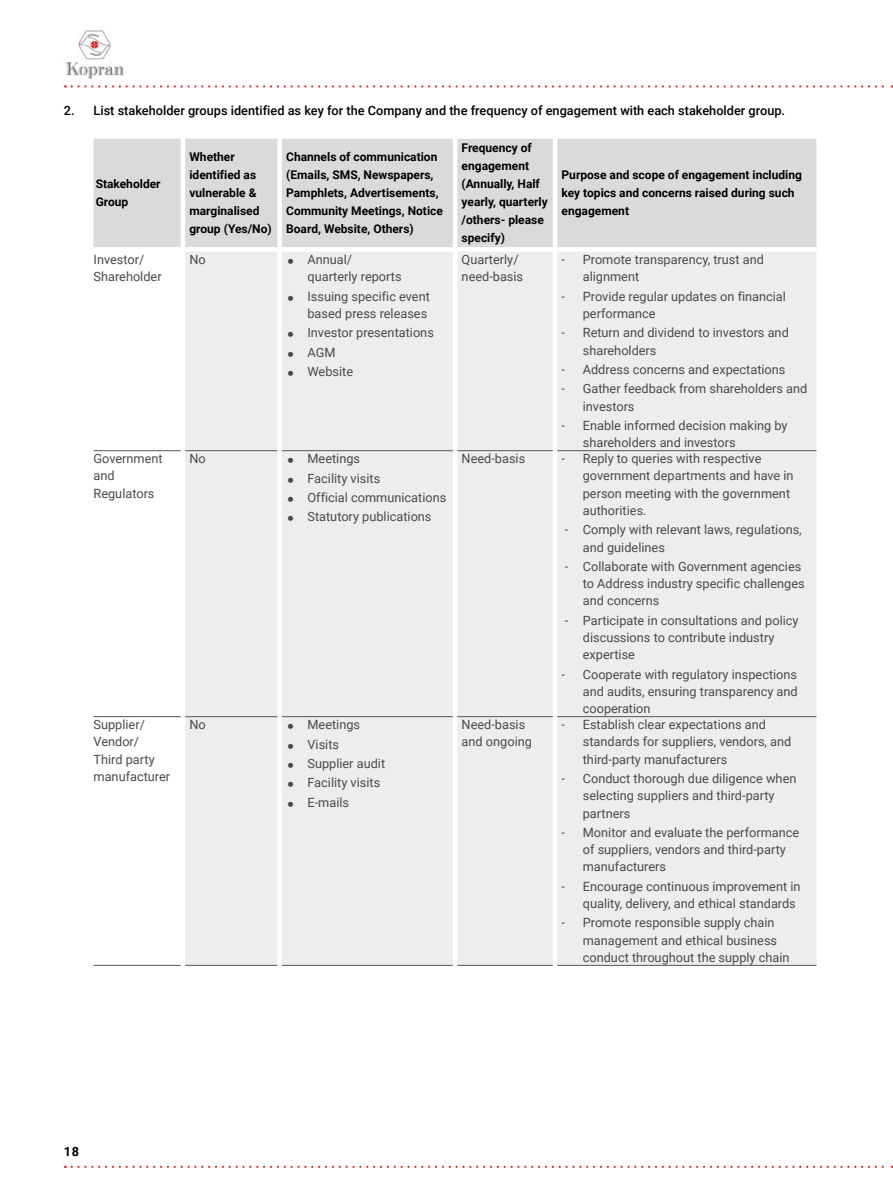
<style>
.page{position:relative;width:893px;height:1191px;background:#fff}
.page>*{position:absolute;margin:0;border:0;box-sizing:border-box;transform-origin:0 0}
.t1{font:12.75px/17.2px "Roboto";color:#4a4a49}
.t2{font:500 12.75px "Roboto";color:#000}
.t3{font:700 12.75px "Roboto";color:#000}
.t4{font:700 12px/18px "Roboto";color:#000}
</style>
<div class="page">
<div style="left:94px;top:139px;width:722px;height:108px;background:#dadada"></div>
<div style="left:185px;top:252px;width:631px;height:713px;background:#ededed"></div>
<hr style="left:94px;top:450px;width:87px;height:1px;background:#575756">
<hr style="left:282px;top:450px;width:171px;height:1px;background:#575756">
<hr style="left:457px;top:450px;width:96px;height:1px;background:#575756">
<hr style="left:557px;top:450px;width:259px;height:1px;background:#575756">
<hr style="left:185px;top:450px;width:92px;height:1px;background:#575756">
<hr style="left:185px;top:716px;width:92px;height:1px;background:#575756">
<hr style="left:282px;top:716px;width:171px;height:1px;background:#575756">
<hr style="left:457px;top:716px;width:96px;height:1px;background:#575756">
<hr style="left:557px;top:716px;width:259px;height:1px;background:#575756">
<hr style="left:94px;top:965px;width:87px;height:1px;background:#575756">
<hr style="left:185px;top:965px;width:92px;height:1px;background:#575756">
<hr style="left:282px;top:965px;width:171px;height:1px;background:#575756">
<hr style="left:457px;top:965px;width:96px;height:1px;background:#575756">
<hr style="left:557px;top:965px;width:259px;height:1px;background:#575756">
<hr style="left:94px;top:716px;width:87px;height:1px;background:#575756">
<img style="left:65px;top:30px;width:59px;height:48px">
<svg style="left:72px;top:85px;width:821px;height:3px"></svg>
<svg style="left:72px;top:1165px;width:821px;height:3px"></svg>
<p class="t2" style="left:64px;top:102px;width:723px">2. List stakeholder groups identified as key for the Company and the frequency of engagement with each stakeholder group.</p>
<p class="t4" style="left:96px;top:174px;width:66px">Stakeholder<br>Group</p>
<p class="t4" style="left:189px;top:147px;width:84px">Whether identified as vulnerable &amp; marginalised group (Yes/No)</p>
<p class="t4" style="left:286px;top:147px;width:158px">Channels of communication (Emails, SMS, Newspapers,<br>Pamphlets, Advertisements,<br>Community Meetings, Notice<br>Board, Website, Others)</p>
<p class="t4" style="left:462px;top:138px;width:88px">Frequency of engagement (Annually, Half yearly, quarterly /others- please specify)</p>
<p class="t4" style="left:562px;top:165px;width:242px">Purpose and scope of engagement including key topics and concerns raised during such engagement</p>
<p class="t1" style="left:94px;top:250px;width:70px">Investor/<br>Shareholder</p>
<p class="t1" style="left:189px;top:250px;width:18px">No</p>
<p class="t1" style="left:307px;top:250px;width:96px">Annual/ quarterly reports</p>
<p class="t1" style="left:307px;top:287px;width:124px">Issuing specific event based press releases</p>
<p class="t1" style="left:307px;top:323px;width:128px;line-height:19.4px">Investor presentations<br>AGM<br>Website</p>
<p class="t1" style="left:462px;top:250px;width:63px">Quarterly/ need-basis</p>
<p class="t1" style="left:583px;top:250px;width:183px;text-indent:-21px">- Promote transparency, trust and alignment</p>
<p class="t1" style="left:583px;top:287px;width:205px;text-indent:-21px">- Provide regular updates on financial performance</p>
<p class="t1" style="left:583px;top:324px;width:208px;text-indent:-21px">- Return and dividend to investors and shareholders</p>
<p class="t1" style="left:562px;top:360px;width:225px">- Address concerns and expectations</p>
<p class="t1" style="left:583px;top:380px;width:226px;text-indent:-21px">- Gather feedback from shareholders and investors</p>
<p class="t1" style="left:583px;top:416px;width:206px;text-indent:-21px">- Enable informed decision making by shareholders and investors</p>
<p class="t1" style="left:94px;top:449px;width:71px">Government and<br>Regulators</p>
<p class="t1" style="left:189px;top:449px;width:18px">No</p>
<p class="t1" style="left:307px;top:448px;width:140px;line-height:19.4px">Meetings<br>Facility visits<br>Official communications<br>Statutory publications</p>
<p class="t1" style="left:462px;top:449px;width:65px">Need-basis</p>
<p class="t1" style="left:583px;top:449px;width:212px;text-indent:-21px">- Reply to queries with respective government departments and have in person meeting with the government authorities.</p>
<p class="t1" style="left:583px;top:520px;width:220px;text-indent:-18px">- Comply with relevant laws, regulations, and guidelines</p>
<p class="t1" style="left:583px;top:557px;width:223px;text-indent:-18px">- Collaborate with Government agencies to Address industry specific challenges and concerns</p>
<p class="t1" style="left:583px;top:611px;width:217px;text-indent:-18px">- Participate in consultations and policy discussions to contribute industry expertise</p>
<p class="t1" style="left:583px;top:665px;width:216px;text-align:justify;text-indent:-21px">- Cooperate with regulatory inspections and audits, ensuring transparency and cooperation</p>
<p class="t1" style="left:94px;top:715px;width:78px">Supplier/<br>Vendor/<br>Third party manufacturer</p>
<p class="t1" style="left:189px;top:715px;width:18px">No</p>
<p class="t1" style="left:307px;top:714px;width:79px;line-height:19.4px">Meetings<br>Visits<br>Supplier audit<br>Facility visits<br>E-mails</p>
<p class="t1" style="left:462px;top:715px;width:72px">Need-basis and ongoing</p>
<p class="t1" style="left:583px;top:715px;width:210px;text-indent:-21px">- Establish clear expectations and standards for suppliers, vendors, and third-party manufacturers</p>
<p class="t1" style="left:583px;top:769px;width:215px;text-indent:-21px">- Conduct thorough due diligence when selecting suppliers and third-party partners</p>
<p class="t1" style="left:583px;top:823px;width:218px;text-indent:-21px">- Monitor and evaluate the performance of suppliers, vendors and third-party manufacturers</p>
<p class="t1" style="left:583px;top:877px;width:219px;text-indent:-21px">- Encourage continuous improvement in quality, delivery, and ethical standards</p>
<p class="t1" style="left:583px;top:913px;width:208px;text-indent:-21px">- Promote responsible supply chain management and ethical business conduct throughout the supply chain</p>
<p class="t3" style="left:64px;top:1142px;width:17px">18</p>
</div>
